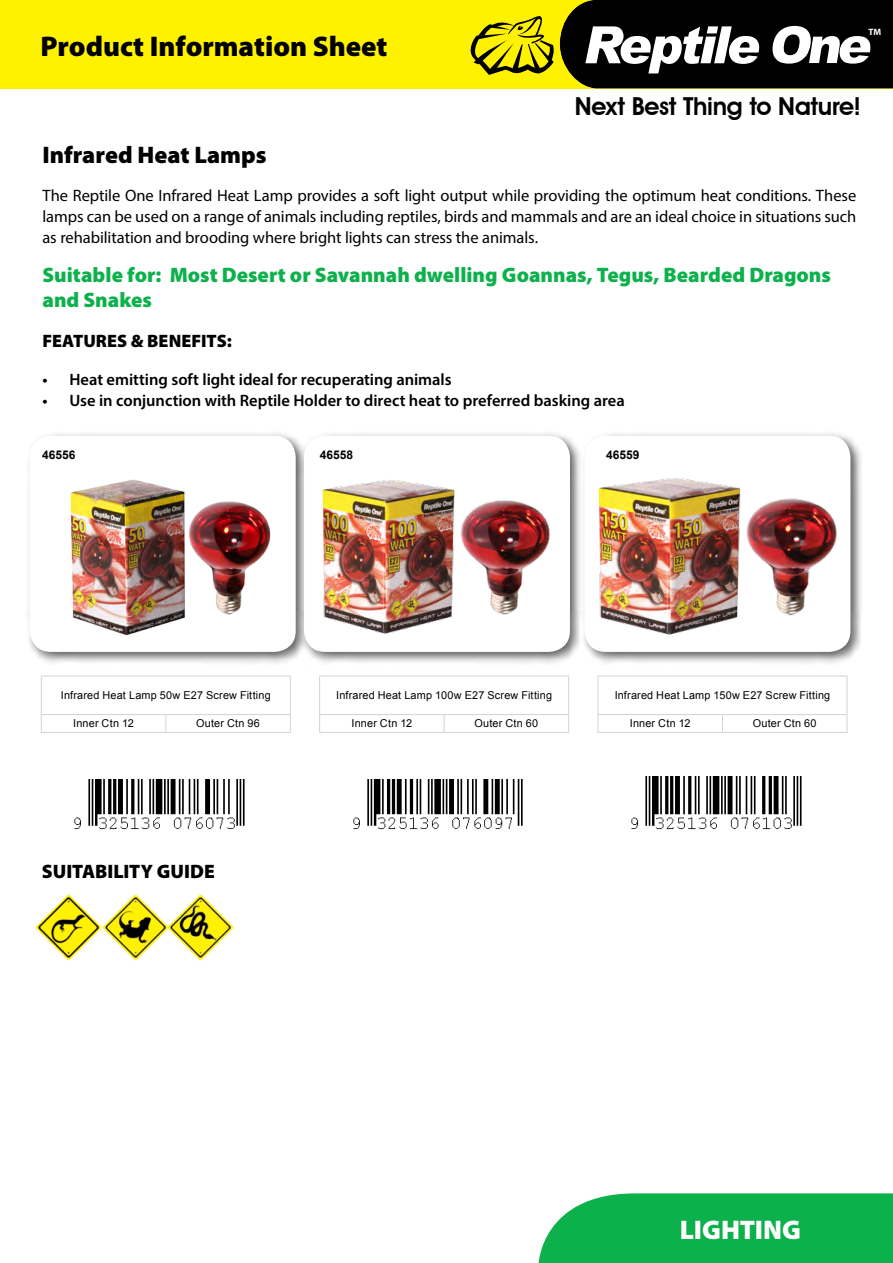
<style>
.page{position:relative;width:893px;height:1263px;background:#fff}
.page>*{position:absolute;margin:0;border:0;box-sizing:border-box;transform-origin:0 0}
.t1{font:900 28.5px "Myriad Pro";color:#000}
.t2{font:900 27px "Myriad Pro";color:#fff}
.t3{font:600 24.75px "Avant Garde IT Cby BT";letter-spacing:-.015em;color:#000}
.t4{font:900 24px "Myriad Pro";color:#000}
.t5{font:900 21px/25.2px "Myriad Pro";color:#0db14b}
.t6{font:900 19.5px "Myriad Pro";color:#000}
.t7{font:900 18px "Myriad Pro";color:#000}
.t8{font:16.5px/21px "Myriad Pro";letter-spacing:-.005em;color:#000;text-align:justify}
.t9{font:600 16.5px "Myriad Pro";color:#000}
.t10{font:700 12px "Arial";color:#000}
.t11{font:10.8px "Arial";letter-spacing:.015em;color:#000}
.t12{font:700 9.15px "Myriad Pro";color:#fff}
</style>
<div class="page">
<div style="left:26px;top:432px;width:282px;height:233px;background:#000;opacity:.6"></div>
<div style="left:30px;top:436px;width:266px;height:216px;background:#fff;border-radius:21px"></div>
<div style="left:300px;top:432px;width:283px;height:233px;background:#000;opacity:.6"></div>
<div style="left:304px;top:436px;width:266px;height:216px;background:#fff;border-radius:21px"></div>
<div style="left:580px;top:432px;width:283px;height:233px;background:#000;opacity:.6"></div>
<div style="left:584px;top:436px;width:266px;height:216px;background:#fff;border-radius:21px"></div>
<hr style="left:41px;top:675px;width:125px;height:1px;background:#d1d3d4">
<hr style="left:41px;top:676px;width:1px;height:38px;background:#d1d3d4">
<hr style="left:166px;top:675px;width:125px;height:1px;background:#d1d3d4">
<hr style="left:290px;top:676px;width:1px;height:38px;background:#d1d3d4">
<hr style="left:41px;top:714px;width:125px;height:1px;background:#d1d3d4">
<svg style="left:41px;top:715px;width:1px;height:17px"></svg>
<hr style="left:166px;top:714px;width:125px;height:1px;background:#d1d3d4">
<svg style="left:165px;top:715px;width:1px;height:17px"></svg>
<svg style="left:290px;top:715px;width:1px;height:17px"></svg>
<hr style="left:41px;top:732px;width:125px;height:1px;background:#d1d3d4">
<hr style="left:166px;top:732px;width:125px;height:1px;background:#d1d3d4">
<img style="left:74px;top:780px;width:171px;height:50px">
<hr style="left:319px;top:675px;width:125px;height:1px;background:#d1d3d4">
<hr style="left:319px;top:676px;width:1px;height:38px;background:#d1d3d4">
<hr style="left:444px;top:675px;width:125px;height:1px;background:#d1d3d4">
<hr style="left:568px;top:676px;width:1px;height:38px;background:#d1d3d4">
<hr style="left:319px;top:714px;width:125px;height:1px;background:#d1d3d4">
<svg style="left:319px;top:715px;width:1px;height:17px"></svg>
<hr style="left:444px;top:714px;width:125px;height:1px;background:#d1d3d4">
<svg style="left:444px;top:715px;width:1px;height:17px"></svg>
<svg style="left:568px;top:715px;width:1px;height:17px"></svg>
<hr style="left:319px;top:732px;width:125px;height:1px;background:#d1d3d4">
<hr style="left:444px;top:732px;width:125px;height:1px;background:#d1d3d4">
<img style="left:353px;top:780px;width:170px;height:50px">
<hr style="left:597px;top:675px;width:125px;height:1px;background:#d1d3d4">
<hr style="left:597px;top:676px;width:1px;height:38px;background:#d1d3d4">
<hr style="left:722px;top:675px;width:125px;height:1px;background:#d1d3d4">
<hr style="left:846px;top:676px;width:1px;height:38px;background:#d1d3d4">
<hr style="left:597px;top:714px;width:125px;height:1px;background:#d1d3d4">
<svg style="left:597px;top:715px;width:1px;height:17px"></svg>
<hr style="left:722px;top:714px;width:125px;height:1px;background:#d1d3d4">
<svg style="left:722px;top:715px;width:1px;height:17px"></svg>
<svg style="left:846px;top:715px;width:1px;height:17px"></svg>
<hr style="left:597px;top:732px;width:125px;height:1px;background:#d1d3d4">
<hr style="left:722px;top:732px;width:125px;height:1px;background:#d1d3d4">
<img style="left:631px;top:776px;width:171px;height:54px">
<img style="left:70px;top:479px;width:201px;height:157px">
<img style="left:598px;top:478px;width:239px;height:157px">
<img style="left:104px;top:894px;width:62px;height:67px">
<img style="left:166px;top:894px;width:68px;height:67px">
<div style="left:0;top:0;width:893px;height:88px;background:#fff200"></div>
<svg style="left:470px;top:0;width:423px;height:88px"></svg>
<svg style="left:539px;top:1193px;width:354px;height:70px;background:#1db657"></svg>
<img style="left:322px;top:480px;width:229px;height:154px">
<img style="left:36px;top:894px;width:68px;height:67px">
<h1 class="t1" style="left:40px;top:30px;width:349px">Product Information Sheet</h1>
<p class="t12" style="left:869px;top:26px;width:14px">TM</p>
<h3 class="t3" style="left:575px;top:91px;width:288px">Next Best Thing to Nature!</h3>
<h3 class="t4" style="left:43px;top:142px;width:226px">Infrared Heat Lamps</h3>
<p class="t8" style="left:43px;top:185px;width:815px">The Reptile One Infrared Heat Lamp provides a soft light output while providing the optimum heat conditions. These lamps can be used on a range of animals including reptiles, birds and mammals and are an ideal choice in situations such as rehabilitation and brooding where bright lights can stress the animals.</p>
<p class="t5" style="left:43px;top:262px;width:790px">Suitable for: Most Desert or Savannah dwelling Goannas, Tegus, Bearded Dragons and Snakes</p>
<p class="t7" style="left:43px;top:331px;width:191px">FEATURES &amp; BENEFITS:</p>
<p class="t9" style="left:43px;top:369px;width:411px">• Heat emitting soft light ideal for recuperating animals</p>
<p class="t9" style="left:43px;top:390px;width:584px">• Use in conjunction with Reptile Holder to direct heat to preferred basking area</p>
<p class="t10" style="left:42px;top:447px;width:35px">46556</p>
<p class="t10" style="left:320px;top:447px;width:35px">46558</p>
<p class="t10" style="left:606px;top:447px;width:35px">46559</p>
<p class="t11" style="left:61px;top:688px;width:211px">Infrared Heat Lamp 50w E27 Screw Fitting</p>
<p class="t11" style="left:73px;top:717px;width:62px">Inner Ctn 12</p>
<p class="t11" style="left:196px;top:717px;width:65px">Outer Ctn 96</p>
<p class="t6" style="left:42px;top:860px;width:174px">SUITABILITY GUIDE</p>
<p class="t11" style="left:336px;top:688px;width:217px">Infrared Heat Lamp 100w E27 Screw Fitting</p>
<p class="t11" style="left:352px;top:717px;width:62px">Inner Ctn 12</p>
<p class="t11" style="left:475px;top:717px;width:65px">Outer Ctn 60</p>
<p class="t11" style="left:615px;top:688px;width:217px">Infrared Heat Lamp 150w E27 Screw Fitting</p>
<p class="t11" style="left:630px;top:717px;width:62px">Inner Ctn 12</p>
<p class="t11" style="left:753px;top:717px;width:65px">Outer Ctn 60</p>
<h2 class="t2" style="left:680px;top:1215px;width:123px">LIGHTING</h2>
</div>
